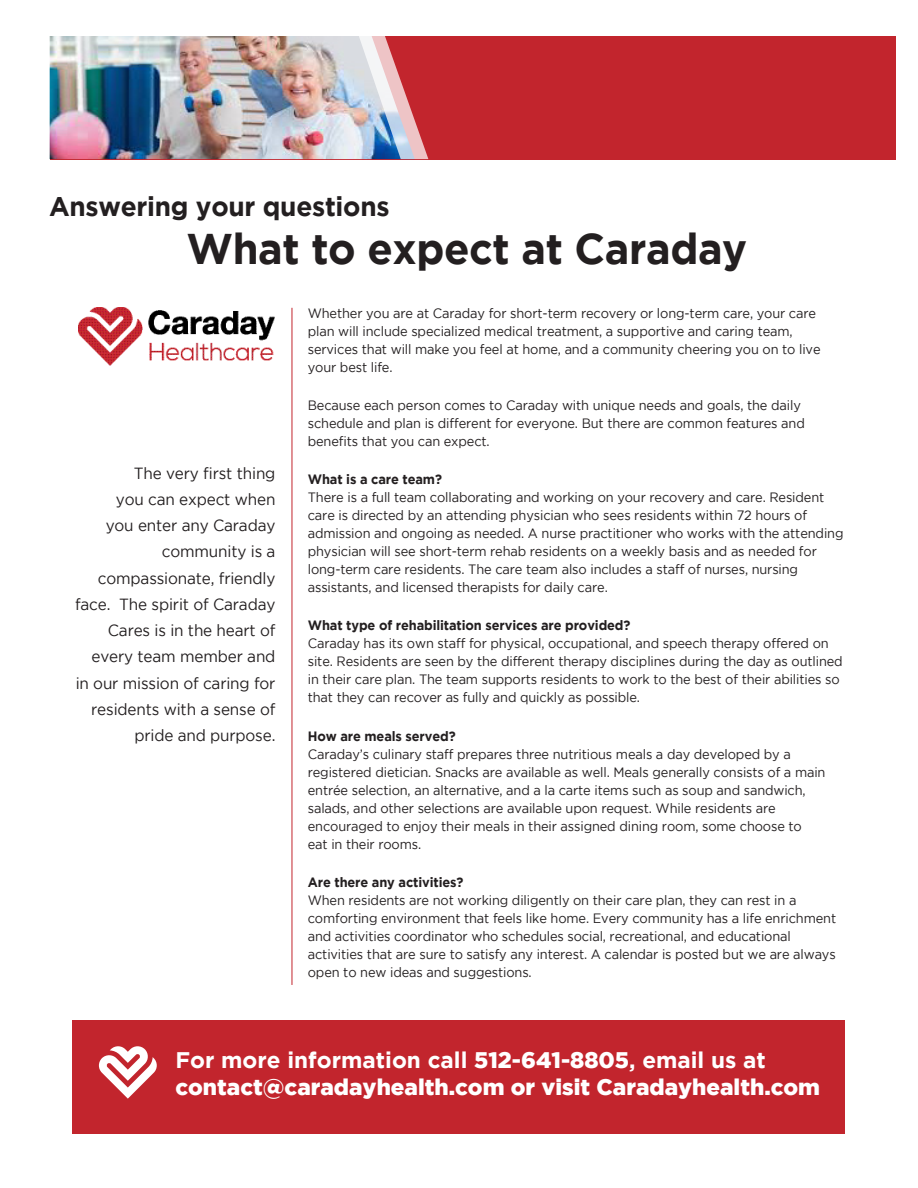
<style>
.page{position:relative;width:918px;height:1188px;background:#fff}
.page>*{position:absolute;margin:0;border:0;box-sizing:border-box;transform-origin:0 0}
.t1{font:700 42.9px "Gotham";letter-spacing:-.01em;color:#231f20}
.t2{font:700 27px "Gotham";letter-spacing:-.01em;color:#231f20}
.t3{font:900 22.5px/27px "Gotham";color:#fff}
.t4{font:16.2px/26.2px "Gotham";letter-spacing:-.01em;color:#231f20;text-align:right;scale:.95 1}
.t5{font:13.5px/18px "Gotham";letter-spacing:-.01em;color:#231f20;scale:.95 1}
.s1{font-weight:700}
</style>
<div class="page">
<img style="left:79px;top:308px;width:195px;height:58px">
<div style="left:50px;top:36px;width:845px;height:123px;background:#c2252d"></div>
<img style="left:50px;top:36px;width:309px;height:123px">
<svg style="left:359px;top:36px;width:69px;height:123px"></svg>
<hr style="left:292px;top:308px;width:1px;height:677px;background:#c2252d">
<div style="left:73px;top:1021px;width:772px;height:113px;background:#c2252d"></div>
<svg style="left:98px;top:1046px;width:59px;height:53px"></svg>
<p class="t2" style="left:49px;top:191px;width:342px">Answering your questions</p>
<p class="t1" style="left:186px;top:224px;width:562px">What to expect at Caraday</p>
<p class="t4" style="left:75px;top:460px;width:212px">The very first thing<br>you can expect when<br>you enter any Caraday community is a compassionate, friendly face. The spirit of Caraday<br>Cares is in the heart of every team member and in our mission of caring for residents with a sense of pride and purpose.</p>
<p class="t5" style="left:308px;top:304px;width:541px">Whether you are at Caraday for short-term recovery or long-term care, your care plan will include specialized medical treatment, a supportive and caring team, services that will make you feel at home, and a community cheering you on to live your best life.</p>
<p class="t5" style="left:308px;top:396px;width:525px">Because each person comes to Caraday with unique needs and goals, the daily schedule and plan is different for everyone. But there are common features and benefits that you can expect.</p>
<p class="t5" style="left:308px;top:470px;width:565px"><span class="s1">What is a care team?<br></span>There is a full team collaborating and working on your recovery and care. Resident care is directed by an attending physician who sees residents within 72 hours of admission and ongoing as needed. A nurse practitioner who works with the attending physician will see short-term rehab residents on a weekly basis and as needed for long-term care residents. The care team also includes a staff of nurses, nursing assistants, and licensed therapists for daily care.</p>
<p class="t5" style="left:308px;top:616px;width:565px"><span class="s1">What type of rehabilitation services are provided?<br></span>Caraday has its own staff for physical, occupational, and speech therapy offered on site. Residents are seen by the different therapy disciplines during the day as outlined in their care plan. The team supports residents to work to the best of their abilities so that they can recover as fully and quickly as possible.</p>
<p class="t5" style="left:308px;top:727px;width:546px"><span class="s1">How are meals served?<br></span>Caraday’s culinary staff prepares three nutritious meals a day developed by a registered dietician. Snacks are available as well. Meals generally consists of a main entrée selection, an alternative, and a la carte items such as soup and sandwich, salads, and other selections are available upon request. While residents are encouraged to enjoy their meals in their assigned dining room, some choose to<br>eat in their rooms.</p>
<p class="t5" style="left:308px;top:873px;width:558px"><span class="s1">Are there any activities?<br></span>When residents are not working diligently on their care plan, they can rest in a comforting environment that feels like home. Every community has a life enrichment and activities coordinator who schedules social, recreational, and educational activities that are sure to satisfy any interest. A calendar is posted but we are always open to new ideas and suggestions.</p>
<p class="t3" style="left:175px;top:1046px;width:646px"><span class="s1">For more information call</span> 512-641-8805<span class="s1">, email us at </span>contact@caradayhealth.com or visit Caradayhealth.com</p>
</div>
